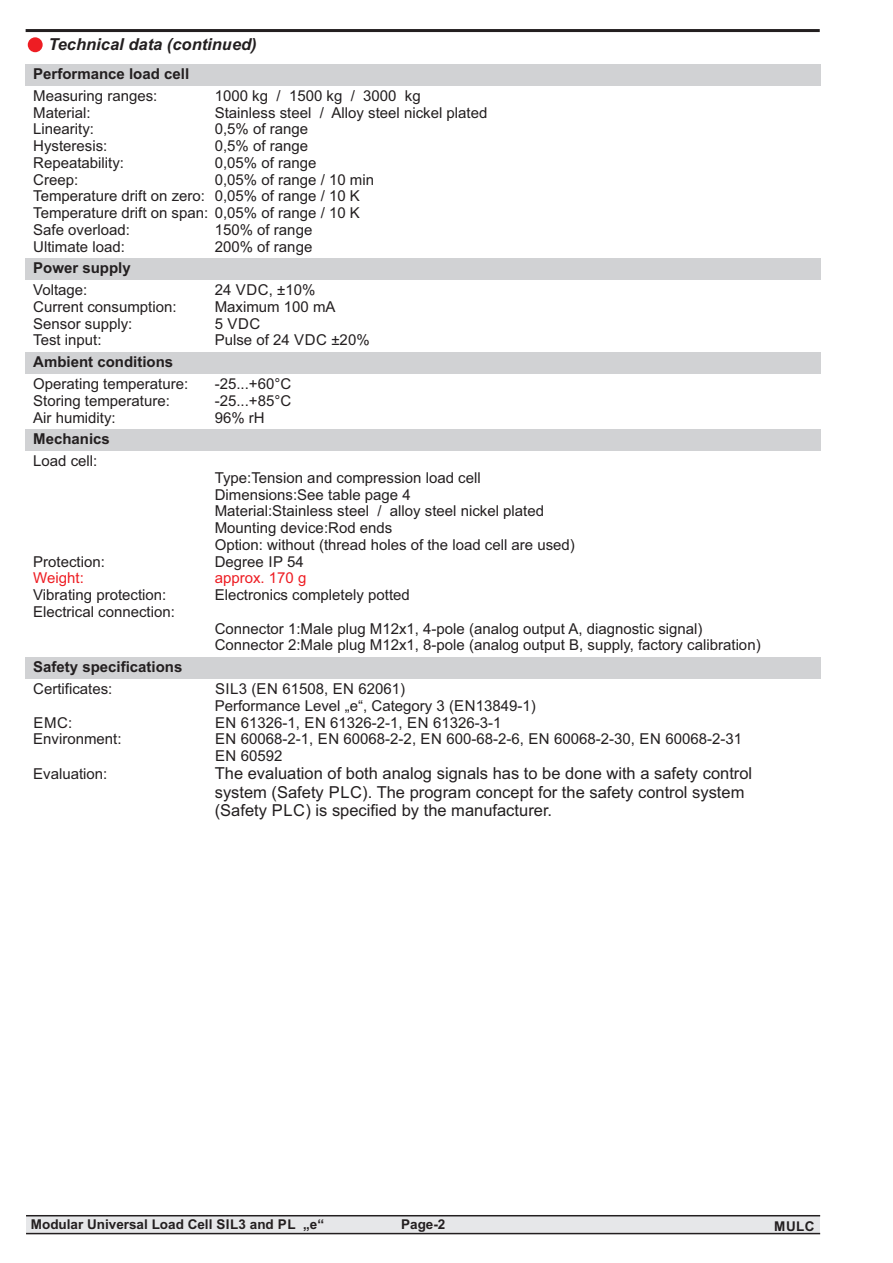
<style>
.page{position:relative;width:893px;height:1263px;background:#fff}
.page>*{position:absolute;margin:0;border:0;box-sizing:border-box;transform-origin:0 0}
.t1{font:16.5px/18.5px "Arial";color:#231f20}
.t2{font:italic 700 16.5px "Arial";color:#231f20}
.t3{font:15px/16.8px "Arial";color:#231f20}
.t4{font:700 15px "Arial";color:#231f20}
.t5{font:15px "Arial";color:#ee1d23}
.t6{font:700 13.5px "Arial";color:#231f20}
</style>
<div class="page">
<div style="left:26px;top:1215px;width:794px;height:18px;background:#e6e7e9"></div>
<hr style="left:26px;top:1233px;width:794px;height:1px;background:#231f20">
<hr style="left:26px;top:1215px;width:794px;height:1px;background:#231f20">
<hr style="left:26px;top:29px;width:794px;height:3px;background:#231f20">
<div style="left:28px;top:37px;width:15px;height:15px;background:#ee1d23;border-radius:50%"></div>
<div style="left:25px;top:64px;width:796px;height:22px;background:#d1d2d4"></div>
<div style="left:25px;top:258px;width:796px;height:22px;background:#d1d2d4"></div>
<div style="left:25px;top:352px;width:796px;height:22px;background:#d1d2d4"></div>
<div style="left:25px;top:429px;width:796px;height:22px;background:#d1d2d4"></div>
<div style="left:25px;top:657px;width:796px;height:22px;background:#d1d2d4"></div>
<p class="t2" style="left:48px;top:38px;width:210px">Technical data (continued)</p>
<p class="t4" style="left:33px;top:68px;width:157px">Performance load cell</p>
<p class="t3" style="left:33px;top:88px;width:126px">Measuring ranges:</p>
<p class="t3" style="left:215px;top:88px;width:207px">1000 kg / 1500 kg / 3000 kg</p>
<p class="t3" style="left:33px;top:105px;width:59px">Material:</p>
<p class="t3" style="left:215px;top:105px;width:274px">Stainless steel / Alloy steel nickel plated</p>
<p class="t3" style="left:33px;top:122px;width:62px">Linearity:</p>
<p class="t3" style="left:215px;top:122px;width:95px">0,5% of range</p>
<p class="t3" style="left:33px;top:139px;width:76px">Hysteresis:</p>
<p class="t3" style="left:215px;top:139px;width:95px">0,5% of range</p>
<p class="t3" style="left:33px;top:155px;width:92px">Repeatability:</p>
<p class="t3" style="left:215px;top:155px;width:103px">0,05% of range</p>
<p class="t3" style="left:33px;top:172px;width:47px">Creep:</p>
<p class="t3" style="left:33px;top:172px;width:342px;text-indent:182px">0,05% of range / 10 min<br>Temperature drift on zero: 0,05% of range / 10 K<br>Temperature drift on span: 0,05% of range / 10 K<br>Safe overload:</p>
<p class="t3" style="left:215px;top:223px;width:99px">150% of range</p>
<p class="t3" style="left:33px;top:239px;width:93px">Ultimate load:</p>
<p class="t3" style="left:215px;top:239px;width:99px">200% of range</p>
<p class="t4" style="left:33px;top:262px;width:99px">Power supply</p>
<p class="t3" style="left:33px;top:283px;width:56px">Voltage:</p>
<p class="t3" style="left:215px;top:283px;width:102px">24 VDC, ±10%</p>
<p class="t3" style="left:33px;top:300px;width:145px">Current consumption:</p>
<p class="t3" style="left:215px;top:300px;width:122px">Maximum 100 mA</p>
<p class="t3" style="left:33px;top:316px;width:101px">Sensor supply:</p>
<p class="t3" style="left:215px;top:316px;width:47px">5 VDC</p>
<p class="t3" style="left:33px;top:333px;width:70px">Test input:</p>
<p class="t3" style="left:215px;top:333px;width:156px">Pulse of 24 VDC ±20%</p>
<p class="t4" style="left:33px;top:356px;width:142px">Ambient conditions</p>
<p class="t3" style="left:33px;top:377px;width:157px">Operating temperature:</p>
<p class="t3" style="left:215px;top:377px;width:78px">-25...+60°C</p>
<p class="t3" style="left:33px;top:393px;width:138px">Storing temperature:</p>
<p class="t3" style="left:215px;top:393px;width:78px">-25...+85°C</p>
<p class="t3" style="left:33px;top:410px;width:84px">Air humidity:</p>
<p class="t3" style="left:215px;top:410px;width:52px">96% rH</p>
<p class="t4" style="left:33px;top:433px;width:78px">Mechanics</p>
<p class="t3" style="left:33px;top:454px;width:66px">Load cell:</p>
<p class="t3" style="left:215px;top:471px;width:362px">Type: Tension and compression load cell<br>Dimensions: See table page 4<br>Material: Stainless steel / alloy steel nickel plated Mounting device: Rod ends<br>Option: without (thread holes of the load cell are used)</p>
<p class="t3" style="left:33px;top:554px;width:73px">Protection:</p>
<p class="t3" style="left:215px;top:554px;width:91px">Degree IP 54</p>
<p class="t5" style="left:33px;top:572px;width:52px">Weight:</p>
<p class="t5" style="left:215px;top:572px;width:93px">approx. 170 g</p>
<p class="t3" style="left:33px;top:588px;width:135px">Vibrating protection:</p>
<p class="t3" style="left:215px;top:588px;width:197px">Electronics completely potted</p>
<p class="t3" style="left:33px;top:605px;width:143px">Electrical connection:</p>
<p class="t3" style="left:215px;top:621px;width:547px">Connector 1: Male plug M12x1, 4-pole (analog output A, diagnostic signal)<br>Connector 2: Male plug M12x1, 8-pole (analog output B, supply, factory calibration)</p>
<p class="t4" style="left:33px;top:661px;width:151px">Safety specifications</p>
<p class="t3" style="left:33px;top:682px;width:81px">Certificates:</p>
<p class="t3" style="left:215px;top:682px;width:323px">SIL3 (EN 61508, EN 62061)<br>Performance Level „e“, Category 3 (EN13849-1)</p>
<p class="t3" style="left:34px;top:715px;width:40px">EMC:</p>
<p class="t3" style="left:215px;top:715px;width:288px">EN 61326-1, EN 61326-2-1, EN 61326-3-1</p>
<p class="t3" style="left:33px;top:732px;width:90px">Environment:</p>
<p class="t3" style="left:215px;top:732px;width:528px">EN 60068-2-1, EN 60068-2-2, EN 600-68-2-6, EN 60068-2-30, EN 60068-2-31<br>EN 60592</p>
<p class="t3" style="left:33px;top:767px;width:76px">Evaluation:</p>
<p class="t1" style="left:215px;top:766px;width:539px">The evaluation of both analog signals has to be done with a safety control system (Safety PLC). The program concept for the safety control system (Safety PLC) is specified by the manufacturer.</p>
<p class="t6" style="left:31px;top:1219px;width:295px">Modular Universal Load Cell SIL3 and PL „e“</p>
<p class="t6" style="left:401px;top:1219px;width:46px">Page-2</p>
<p class="t6" style="left:774px;top:1221px;width:42px">MULC</p>
</div>
